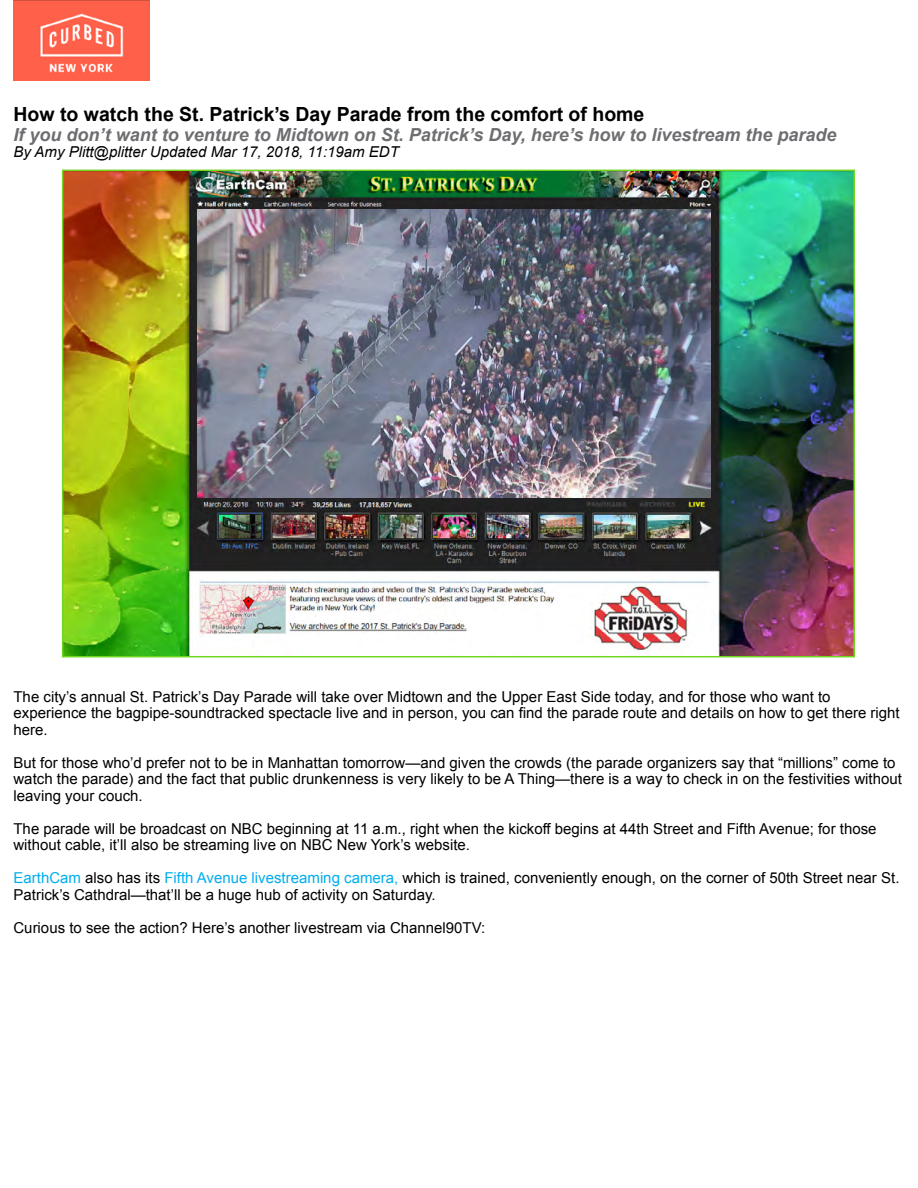
<style>
.page{position:relative;width:918px;height:1188px;background:#fff}
.page>*{position:absolute;margin:0;border:0;box-sizing:border-box;transform-origin:0 0}
.t1{font:700 19.5px "Arial";color:#000}
.t2{font:italic 700 18px "Arial";color:#6d6e71}
.t3{font:15px/16.5px "Arial";color:#000}
.t4{font:italic 15px "Arial";color:#000}
.s1{color:#00aeef}
</style>
<div class="page">
<img style="left:65px;top:173px;width:787px;height:481px">
<img style="left:198px;top:209px;width:512px;height:288px">
<img style="left:14px;top:0;width:135px;height:81px">
<h1 class="t1" style="left:14px;top:101px;width:632px">How to watch the St. Patrick’s Day Parade from the comfort of home</h1>
<p class="t2" style="left:14px;top:122px;width:825px">If you don’t want to venture to Midtown on St. Patrick’s Day, here’s how to livestream the parade</p>
<p class="t4" style="left:14px;top:142px;width:387px">By Amy Plitt@plitter Updated Mar 17, 2018, 11:19am EDT</p>
<p class="t3" style="left:14px;top:688px;width:888px">The city’s annual St. Patrick’s Day Parade will take over Midtown and the Upper East Side today, and for those who want to experience the bagpipe-soundtracked spectacle live and in person, you can find the parade route and details on how to get there right here.</p>
<p class="t3" style="left:14px;top:754px;width:890px">But for those who’d prefer not to be in Manhattan tomorrow—and given the crowds (the parade organizers say that “millions” come to watch the parade) and the fact that public drunkenness is very likely to be A Thing—there is a way to check in on the festivities without leaving your couch.</p>
<p class="t3" style="left:14px;top:820px;width:865px">The parade will be broadcast on NBC beginning at 11 a.m., right when the kickoff begins at 44th Street and Fifth Avenue; for those without cable, it’ll also be streaming live on NBC New York’s website.</p>
<p class="t3" style="left:14px;top:870px;width:888px"><span class="s1">EarthCam</span> also has its <span class="s1">Fifth Avenue livestreaming camera,</span> which is trained, conveniently enough, on the corner of 50th Street near St.<br>Patrick’s Cathdral—that’ll be a huge hub of activity on Saturday.</p>
<p class="t3" style="left:14px;top:919px;width:473px">Curious to see the action? Here’s another livestream via Channel90TV:</p>
</div>
